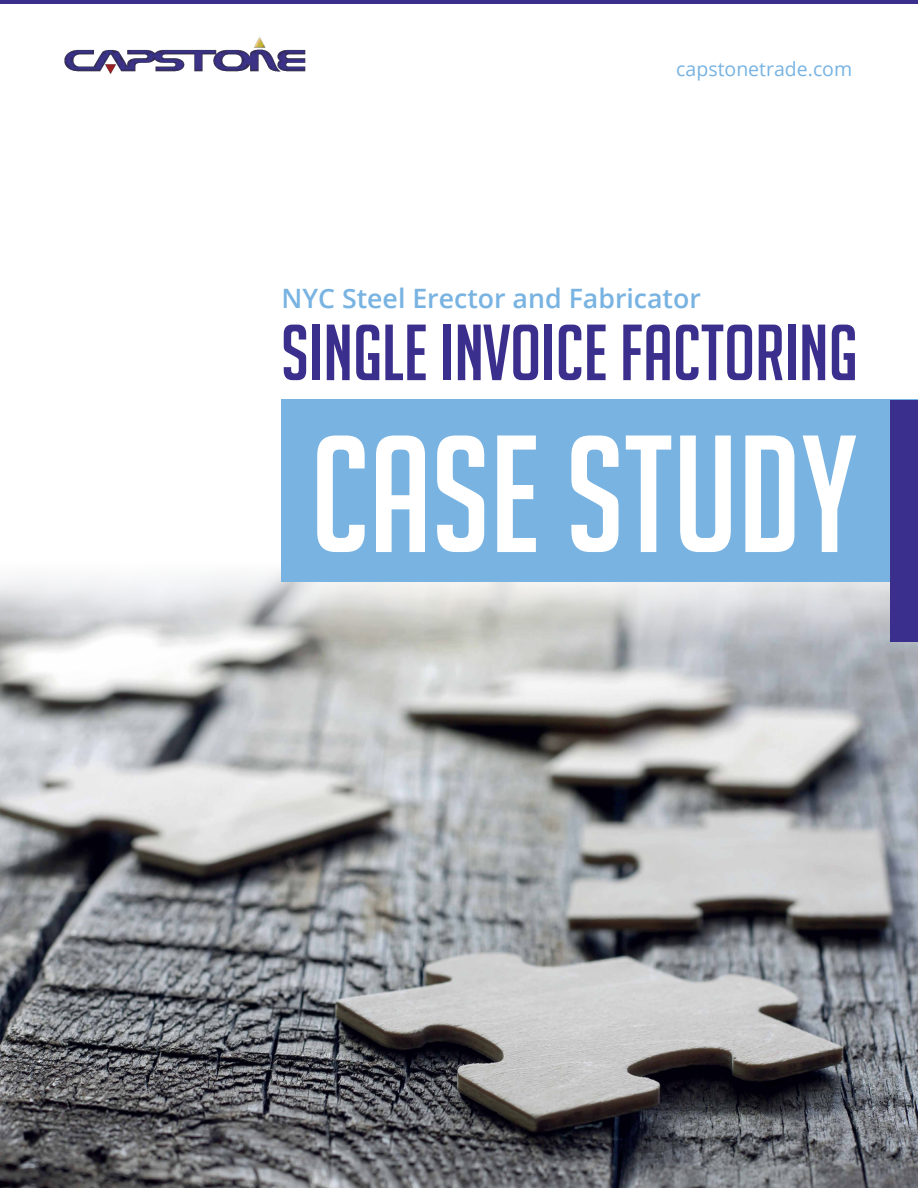
<style>
.page{position:relative;width:918px;height:1188px;background:#fff}
.page>*{position:absolute;margin:0;border:0;box-sizing:border-box;transform-origin:0 0}
.t1{font:162.3px "Big Noodle Titling";color:#fff}
.t2{font:77.4px "Big Noodle Titling";color:#3a2f8c}
.t3{font:600 26.7px "Open Sans";color:#78b3e2}
.t4{font:19.5px "Open Sans";color:#78b3e2}
</style>
<div class="page">
<img style="left:0;top:646px;width:918px;height:542px">
<svg style="left:0;top:560px;width:918px;height:86px"></svg>
<div style="left:282px;top:400px;width:636px;height:182px;background:#78b3e2"></div>
<div style="left:891px;top:400px;width:27px;height:242px;background:#3a2f8c"></div>
<img style="left:64px;top:37px;width:242px;height:37px">
<hr style="left:0;top:0;width:918px;height:3px;background:#3a2f8c">
<p class="t4" style="left:676px;top:61px;width:177px">capstonetrade.com</p>
<p class="t3" style="left:281px;top:288px;width:421px">NYC Steel Erector and Fabricator</p>
<h2 class="t2" style="left:281px;top:308px;width:578px">SINGLE INVOICE FACTORING</h2>
<h1 class="t1" style="left:311px;top:401px;width:549px">CASE STUDY</h1>
</div>
